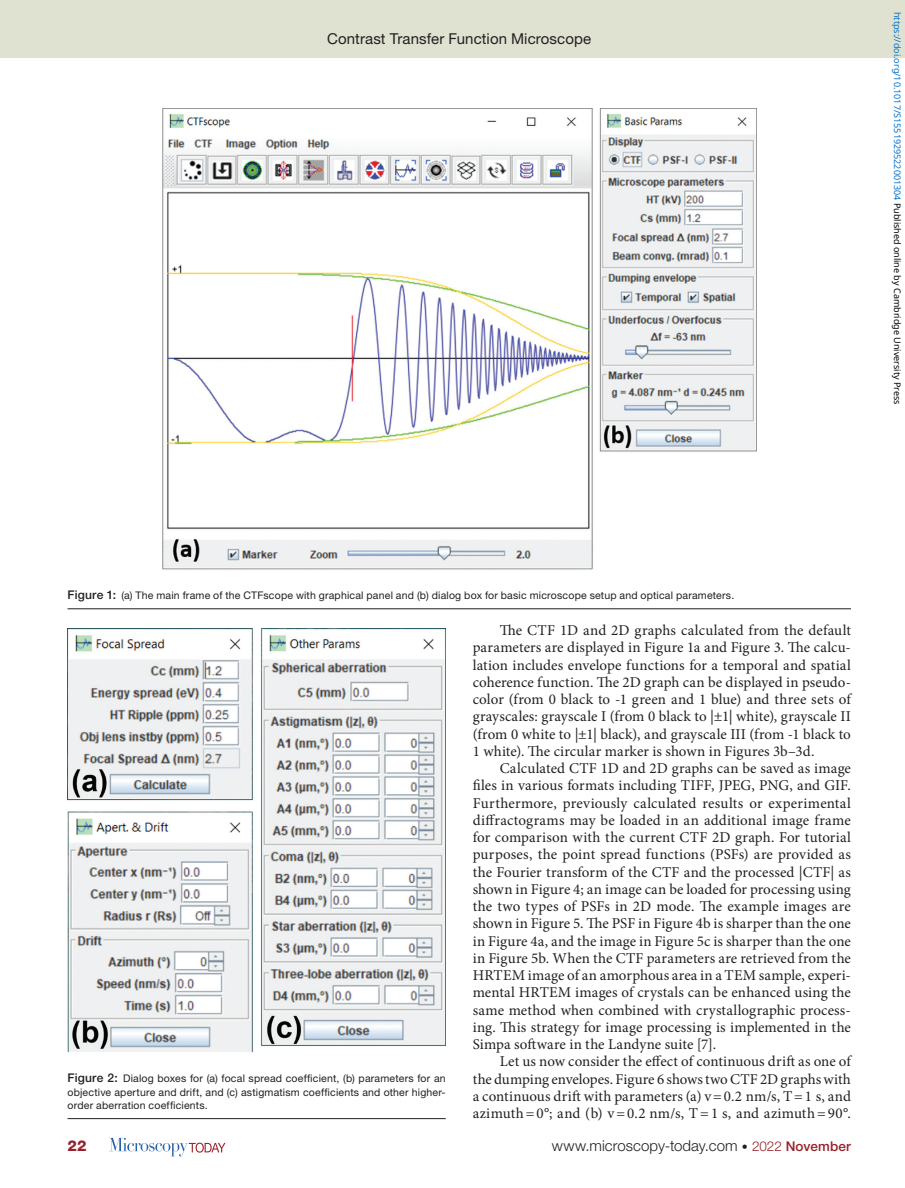
<style>
.page{position:relative;width:905px;height:1188px;background:#fff}
.page>*{position:absolute;margin:0;border:0;box-sizing:border-box;transform-origin:0 0}
.t1{font:15px/17.2px "Minion Pro";letter-spacing:.005em;color:#231f20;text-align:justify}
.t2{font:300 15px "Helvetica Neue LT Std";letter-spacing:.005em;color:#231f20}
.t3{font:15px "Helvetica Neue LT Std";letter-spacing:.005em;color:#231f20}
.t4{font:800 15px "Helvetica Neue LT Std";color:#98212a}
.t5{font:10.5px/13.5px "Helvetica Neue LT Std";letter-spacing:.02em;color:#231f20;text-align:justify}
.t6{font:9px "Noto Sans";color:#0172cf}
.s1{color:#000}
.s2{font-weight:500;font-size:12px}
.s3{font-size:12px}
.s4{font-size:13.5px;color:#98212a}
.s5{font-weight:500;font-size:13.5px;color:#98212a}
</style>
<div class="page">
<div style="left:0;top:0;width:904px;height:58px;background:#e0e2d1"></div>
<svg style="left:109px;top:1138px;width:116px;height:18px"></svg>
<hr style="left:68px;top:1118px;width:378px;height:1px;background:#231f20">
<img style="left:68px;top:628px;width:378px;height:425px">
<hr style="left:68px;top:608px;width:782px;height:1px;background:#231f20">
<img style="left:162px;top:108px;width:594px;height:462px">
<p class="t3" style="left:327px;top:30px;width:265px">Contrast Transfer Function Microscope</p>
<p class="t6" style="left:903px;top:12px;width:394px;rotate:90deg">https://doi.org/10.1017/S1551929522001304 <span class="s1">Published online by Cambridge University Press</span></p>
<p class="t5" style="left:68px;top:589px;width:668px"><span class="s2">Figure 1:</span> (a) The main frame of the CTFscope with graphical panel and (b) dialog box for basic microscope setup and optical parameters.</p>
<p class="t5" style="left:68px;top:1072px;width:380px"><span class="s2">Figure 2:</span> Dialog boxes for (a) focal spread coefficient, (b) parameters for an objective aperture and drift, and (c) astigmatism coefficients and other higher&shy;order aberration coefficients.</p>
<p class="t1" style="left:472px;top:622px;width:380px;text-indent:27px">The CTF 1D and 2D graphs calculated from the default parameters are displayed in Figure 1a and Figure 3. The calcu&shy;lation includes envelope functions for a temporal and spatial coherence function. The 2D graph can be displayed in pseudo&shy;color (from 0 black to -1 green and 1 blue) and three sets of grayscales: grayscale I (from 0 black to |±1| white), grayscale II (from 0 white to |±1| black), and grayscale III (from -1 black to 1 white). The circular marker is shown in Figures 3b–3d.</p>
<p class="t1" style="left:472px;top:760px;width:380px;text-indent:27px">Calculated CTF 1D and 2D graphs can be saved as image files in various formats including TIFF, JPEG, PNG, and GIF.<br>Furthermore, previously calculated results or experimental diffractograms may be loaded in an additional image frame for comparison with the current CTF 2D graph. For tutorial purposes, the point spread functions (PSFs) are provided as the Fourier transform of the CTF and the processed |CTF| as shown in Figure 4; an image can be loaded for processing using the two types of PSFs in 2D mode. The example images are shown in Figure 5. The PSF in Figure 4b is sharper than the one in Figure 4a, and the image in Figure 5c is sharper than the one in Figure 5b. When the CTF parameters are retrieved from the HRTEM image of an amorphous area in a TEM sample, experi&shy;mental HRTEM images of crystals can be enhanced using the same method when combined with crystallographic process&shy;ing. This strategy for image processing is implemented in the Simpa software in the Landyne suite [7].</p>
<p class="t1" style="left:472px;top:1053px;width:380px;text-indent:27px">Let us now consider the effect of continuous drift as one of the dumping envelopes. Figure 6 shows two CTF 2D graphs with a continuous drift with parameters (a) v=0.2 nm/s, T=1 s, and azimuth=0°; and (b) v=0.2 nm/s, T=1 s, and azimuth=90°.</p>
<p class="t4" style="left:67px;top:1137px;width:21px">22</p>
<p class="t2" style="left:552px;top:1137px;width:300px">www.microscopy-today.com <span class="s3">•</span> <span class="s4">2022</span> <span class="s5">November</span></p>
</div>
